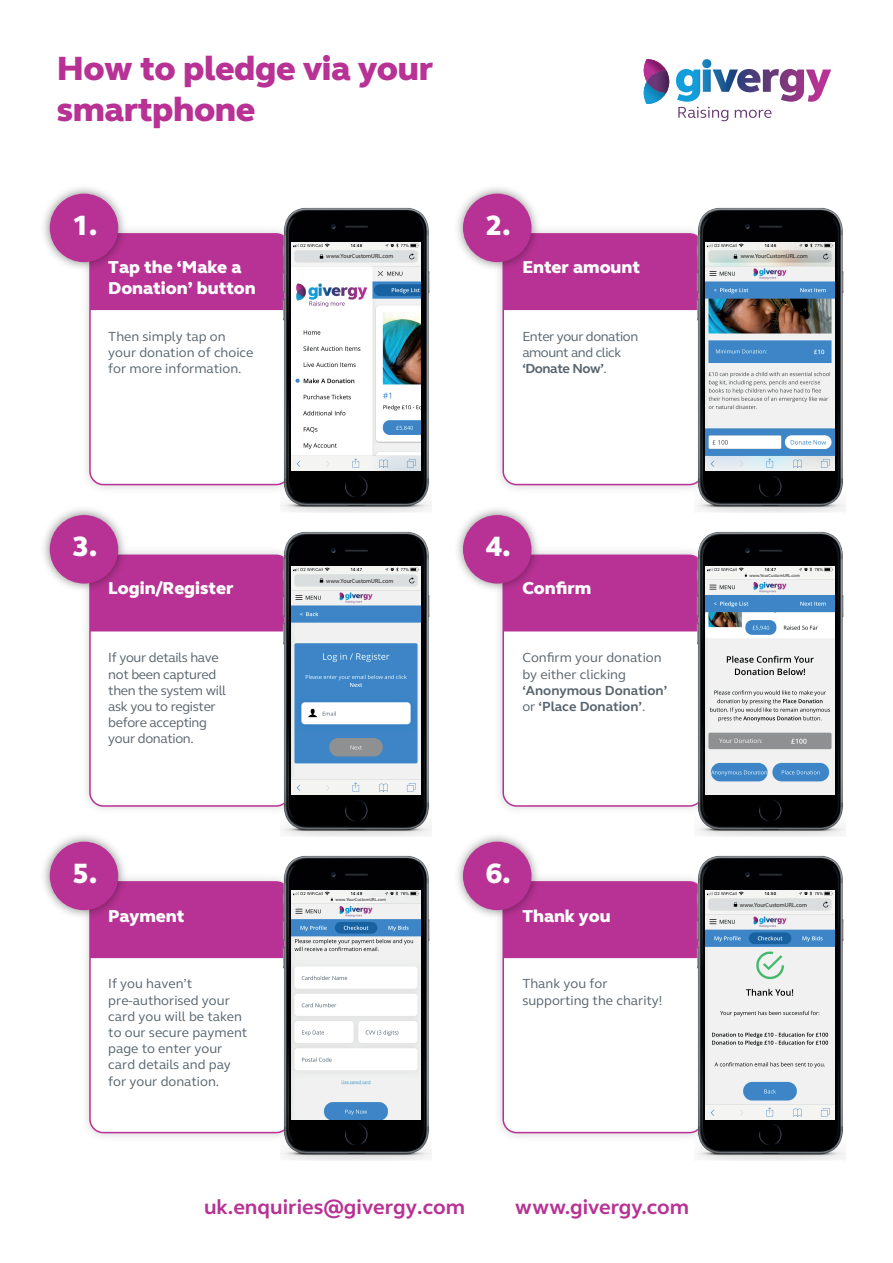
<style>
.page{position:relative;width:893px;height:1263px;background:#fff}
.page>*{position:absolute;margin:0;border:0;box-sizing:border-box;transform-origin:0 0}
.t1{font:800 34.5px/41.4px "FS Elliot Pro";letter-spacing:-.01em;color:#b73294}
.t2{font:800 28.65px "FS Elliot Pro";color:#fff}
.t3{font:700 21px "FS Elliot Pro";color:#b73294}
.t4{font:800 17.7px/21.3px "FS Elliot Pro";color:#fff}
.t5{font:13.5px/16.2px "FS Elliot Pro";color:#57636c}
.t6{font:13.5px/16.2px "FS Elliot Pro";letter-spacing:-.025em;color:#57636c}
.t7{font:13.5px/16.2px "FS Elliot Pro";letter-spacing:-.03em;color:#57636c}
.t8{font:700 13.5px/16.2px "FS Elliot Pro";color:#57636c}
.t9{font:6px "Myriad Pro";color:#231f20}
.t10{font:4.5px "Myriad Pro";color:#231f20}
.s1{font-weight:700}
.s2{font-weight:400}
</style>
<div class="page">
<img style="left:499px;top:878px;width:195px;height:259px">
<div style="left:503px;top:882px;width:200px;height:250px;background:#fff;border-radius:13px"></div>
<div style="left:502px;top:881px;width:201px;height:252px;border:2px solid #b73294;border-radius:13px"></div>
<img style="left:86px;top:878px;width:194px;height:259px">
<div style="left:90px;top:882px;width:199px;height:250px;background:#fff;border-radius:13px"></div>
<div style="left:89px;top:881px;width:201px;height:252px;border:2px solid #b73294;border-radius:13px"></div>
<div style="left:499px;top:551px;width:195px;height:259px;background:#efefef"></div>
<div style="left:503px;top:555px;width:200px;height:251px;background:#fff;border-radius:13px"></div>
<div style="left:502px;top:554px;width:201px;height:253px;border:2px solid #b73294;border-radius:13px"></div>
<div style="left:86px;top:551px;width:194px;height:259px;background:#efefef"></div>
<div style="left:90px;top:555px;width:199px;height:251px;background:#fff;border-radius:13px"></div>
<div style="left:89px;top:554px;width:201px;height:253px;border:2px solid #b73294;border-radius:13px"></div>
<img style="left:499px;top:230px;width:195px;height:259px">
<div style="left:503px;top:234px;width:200px;height:251px;background:#fff;border-radius:13px"></div>
<div style="left:502px;top:233px;width:201px;height:252px;border:2px solid #b73294;border-radius:13px"></div>
<img style="left:86px;top:230px;width:194px;height:259px">
<div style="left:90px;top:234px;width:199px;height:251px;background:#fff;border-radius:13px"></div>
<div style="left:89px;top:233px;width:201px;height:252px;border:2px solid #b73294;border-radius:13px"></div>
<div style="left:90px;top:234px;width:190px;height:76px;background:#b73294"></div>
<div style="left:503px;top:234px;width:191px;height:76px;background:#b73294"></div>
<div style="left:90px;top:555px;width:190px;height:76px;background:#b73294"></div>
<div style="left:503px;top:555px;width:191px;height:76px;background:#b73294"></div>
<div style="left:90px;top:882px;width:190px;height:76px;background:#b73294"></div>
<div style="left:503px;top:882px;width:191px;height:76px;background:#b73294"></div>
<svg style="left:644px;top:59px;width:25px;height:45px"></svg>
<svg style="left:676px;top:59px;width:155px;height:62px"></svg>
<img style="left:43px;top:187px;width:88px;height:88px">
<div style="left:50px;top:194px;width:68px;height:68px;background:#b73294;border-radius:50%"></div>
<img style="left:457px;top:187px;width:88px;height:88px">
<div style="left:463px;top:194px;width:68px;height:68px;background:#b73294;border-radius:50%"></div>
<img style="left:43px;top:509px;width:88px;height:88px">
<div style="left:50px;top:515px;width:68px;height:68px;background:#b73294;border-radius:50%"></div>
<img style="left:457px;top:509px;width:88px;height:88px">
<div style="left:463px;top:515px;width:68px;height:68px;background:#b73294;border-radius:50%"></div>
<img style="left:43px;top:835px;width:88px;height:88px">
<div style="left:50px;top:842px;width:68px;height:68px;background:#b73294;border-radius:50%"></div>
<img style="left:457px;top:835px;width:88px;height:88px">
<div style="left:463px;top:842px;width:68px;height:68px;background:#b73294;border-radius:50%"></div>
<img style="left:280px;top:207px;width:152px;height:306px">
<img style="left:280px;top:531px;width:152px;height:306px">
<img style="left:694px;top:207px;width:152px;height:306px">
<img style="left:694px;top:531px;width:152px;height:306px">
<img style="left:280px;top:855px;width:152px;height:306px">
<img style="left:694px;top:855px;width:152px;height:306px">
<img style="left:292px;top:242px;width:128px;height:229px">
<img style="left:706px;top:242px;width:128px;height:229px">
<img style="left:292px;top:566px;width:128px;height:229px">
<img style="left:706px;top:566px;width:128px;height:229px">
<img style="left:292px;top:890px;width:128px;height:229px">
<img style="left:706px;top:890px;width:128px;height:229px">
<div style="left:324px;top:252px;width:69px;height:9px;background:#dbdede"></div>
<div style="left:324px;top:576px;width:69px;height:9px;background:#dbdede"></div>
<div style="left:738px;top:900px;width:68px;height:9px;background:#dbdede"></div>
<div style="left:748px;top:573px;width:49px;height:6px;background:#f7f8f7"></div>
<div style="left:335px;top:897px;width:48px;height:6px;background:#f7f8f7"></div>
<h1 class="t1" style="left:57px;top:47px;width:378px">How to pledge via your smartphone</h1>
<h2 class="t2" style="left:73px;top:206px;width:26px">1.</h2>
<h2 class="t2" style="left:486px;top:206px;width:26px">2.</h2>
<h3 class="t4" style="left:108px;top:256px;width:149px">Tap the ‘Make a<br>Donation’ button</h3>
<p class="t9" style="left:326px;top:252px;width:69px">www.YourCustomURL.com</p>
<h3 class="t4" style="left:522px;top:256px;width:119px">Enter amount</h3>
<p class="t5" style="left:108px;top:328px;width:147px">Then simply tap on your donation of choice for more information.</p>
<p class="t7" style="left:522px;top:328px;width:117px">Enter your donation amount and click <span class="s1">‘Donate Now’</span>.</p>
<p class="t9" style="left:741px;top:252px;width:69px">www.YourCustomURL.com</p>
<h2 class="t2" style="left:73px;top:528px;width:26px">3.</h2>
<h2 class="t2" style="left:486px;top:528px;width:26px">4.</h2>
<h3 class="t4" style="left:108px;top:577px;width:127px">Login/Register</h3>
<p class="t9" style="left:326px;top:577px;width:69px">www.YourCustomURL.com</p>
<h3 class="t4" style="left:522px;top:577px;width:71px">Confirm</h3>
<p class="t6" style="left:108px;top:649px;width:119px">If your details have not been captured then the system will ask you to register before accepting your donation.</p>
<p class="t5" style="left:522px;top:649px;width:141px">Confirm your donation by either clicking</p>
<p class="t8" style="left:522px;top:682px;width:146px">‘Anonymous Donation’ <span class="s2">or</span> ‘Place Donation’<span class="s2">.</span></p>
<h2 class="t2" style="left:73px;top:854px;width:26px">5.</h2>
<h2 class="t2" style="left:486px;top:854px;width:26px">6.</h2>
<h3 class="t4" style="left:108px;top:906px;width:78px">Payment</h3>
<p class="t10" style="left:336px;top:897px;width:52px">www.YourCustomURL.com</p>
<h3 class="t4" style="left:522px;top:906px;width:90px">Thank you</h3>
<p class="t5" style="left:108px;top:975px;width:141px">If you haven’t pre-authorised your card you will be taken to our secure payment page to enter your card details and pay for your donation.</p>
<p class="t5" style="left:522px;top:975px;width:142px">Thank you for supporting the charity!</p>
<h3 class="t3" style="left:204px;top:1193px;width:263px">uk.enquiries@givergy.com</h3>
<h3 class="t3" style="left:515px;top:1193px;width:175px">www.givergy.com</h3>
<p class="t10" style="left:749px;top:573px;width:52px">www.YourCustomURL.com</p>
<p class="t9" style="left:740px;top:901px;width:69px">www.YourCustomURL.com</p>
</div>
